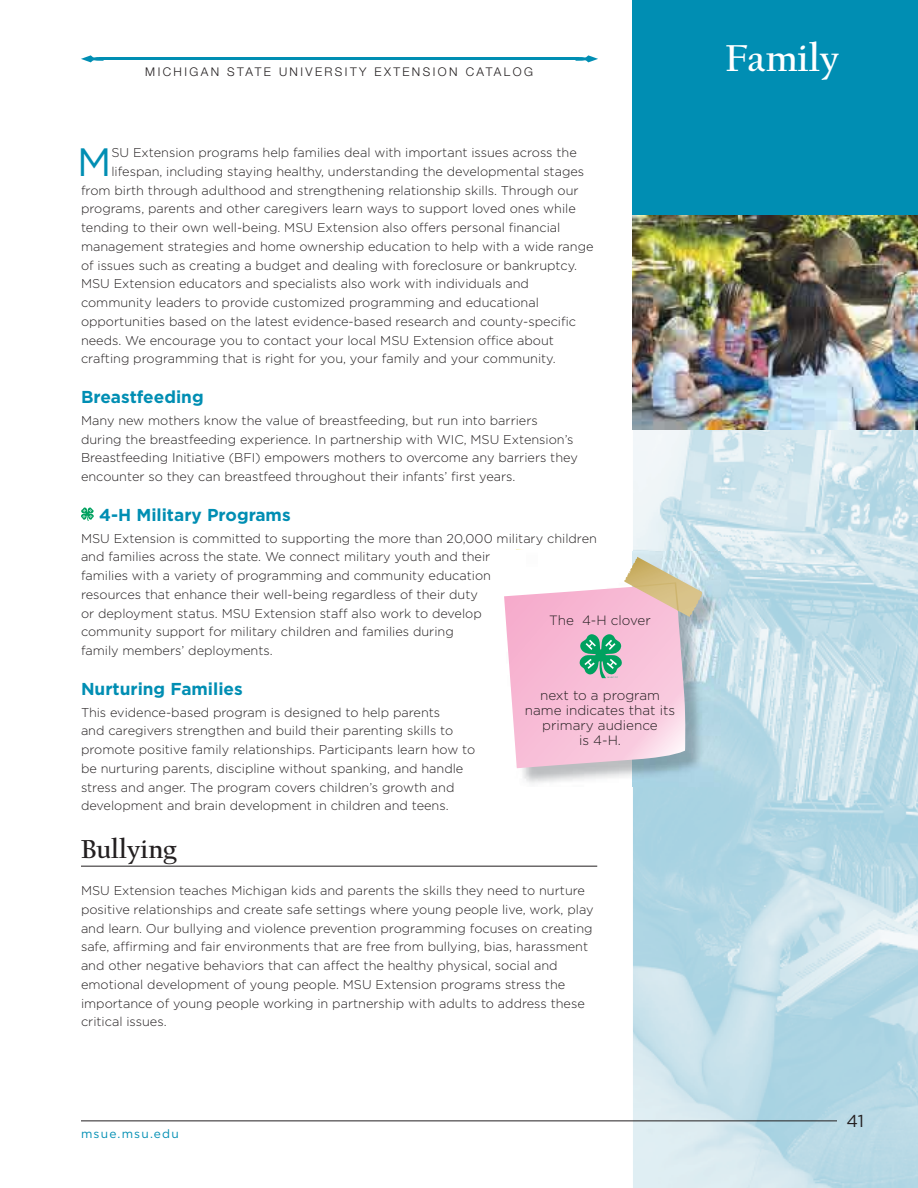
<style>
.page{position:relative;width:918px;height:1188px;background:#fff}
.page>*{position:absolute;margin:0;border:0;box-sizing:border-box;transform-origin:0 0}
.t1{font:39.6px "Gotham";color:#008eb3}
.t2{font:700 39px "Californian FB";color:#fff}
.t3{font:700 27px "Californian FB";color:#231f20}
.t4{font:700 17.25px "Gotham";color:#008eb3}
.t5{font:17.25px "Gotham";color:#231f20}
.t6{font:300 13.5px/15px "Gotham";color:#231f20;text-align:center}
.t7{font:300 12.75px/18.8px "Gotham";color:#231f20}
.t8{font:300 12px "Helvetica Neue";letter-spacing:.2em;color:#231f20}
.t9{font:12px "Gotham";letter-spacing:.1em;color:#008eb3}
</style>
<div class="page">
<svg style="left:575px;top:55px;width:23px;height:7px"></svg>
<svg style="left:81px;top:55px;width:23px;height:7px"></svg>
<hr style="left:99px;top:58px;width:479px;height:2px;background:#008eb3">
<img style="left:633px;top:430px;width:285px;height:758px">
<div style="left:633px;top:0;width:285px;height:217px;background:#008eb3"></div>
<img style="left:633px;top:215px;width:285px;height:215px">
<hr style="left:81px;top:1121px;width:756px;height:1px;background:#231f20">
<svg style="left:81px;top:508px;width:13px;height:13px"></svg>
<img style="left:517px;top:552px;width:203px;height:235px">
<svg style="left:504px;top:557px;width:198px;height:211px;background:#e7c7d3"></svg>
<hr style="left:81px;top:866px;width:516px;height:1px;background:#231f20">
<p class="t8" style="left:145px;top:68px;width:389px">MICHIGAN STATE UNIVERSITY EXTENSION CATALOG</p>
<h1 class="t1" style="left:77px;top:139px;width:36px">M</h1>
<p class="t7" style="left:111px;top:144px;width:467px">SU Extension programs help families deal with important issues across the</p>
<p class="t7" style="left:111px;top:163px;width:474px">lifespan, including staying healthy, understanding the developmental stages</p>
<p class="t7" style="left:81px;top:182px;width:499px">from birth through adulthood and strengthening relationship skills. Through our</p>
<p class="t7" style="left:81px;top:200px;width:496px">programs, parents and other caregivers learn ways to support loved ones while</p>
<p class="t7" style="left:81px;top:219px;width:481px">tending to their own well-being. MSU Extension also offers personal financial</p>
<p class="t7" style="left:81px;top:238px;width:514px">management strategies and home ownership education to help with a wide range</p>
<p class="t7" style="left:81px;top:257px;width:498px">of issues such as creating a budget and dealing with foreclosure or bankruptcy.</p>
<p class="t7" style="left:81px;top:275px;width:449px">MSU Extension educators and specialists also work with individuals and</p>
<p class="t7" style="left:81px;top:294px;width:459px">community leaders to provide customized programming and educational</p>
<p class="t7" style="left:81px;top:313px;width:497px">opportunities based on the latest evidence-based research and county-specific</p>
<p class="t7" style="left:81px;top:332px;width:475px">needs. We encourage you to contact your local MSU Extension office about</p>
<p class="t7" style="left:81px;top:350px;width:476px">crafting programming that is right for you, your family and your community.</p>
<h3 class="t4" style="left:81px;top:391px;width:124px">Breastfeeding</h3>
<p class="t7" style="left:81px;top:412px;width:498px">Many new mothers know the value of breastfeeding, but run into barriers during the breastfeeding experience. In partnership with WIC, MSU Extension’s Breastfeeding Initiative (BFI) empowers mothers to overcome any barriers they encounter so they can breastfeed throughout their infants’ first years.</p>
<h3 class="t4" style="left:99px;top:509px;width:193px">4-H Military Programs</h3>
<p class="t7" style="left:81px;top:530px;width:517px">MSU Extension is committed to supporting the more than 20,000 military children and families across the state. We connect military youth and their<br>families with a variety of programming and community education<br>resources that enhance their well-being regardless of their duty<br>or deployment status. MSU Extension staff also work to develop<br>community support for military children and families during<br>family members’ deployments.</p>
<h3 class="t4" style="left:81px;top:683px;width:163px">Nurturing Families</h3>
<p class="t7" style="left:81px;top:704px;width:396px">This evidence-based program is designed to help parents<br>and caregivers strengthen and build their parenting skills to promote positive family relationships. Participants learn how to be nurturing parents, discipline without spanking, and handle stress and anger. The program covers children’s growth and development and brain development in children and teens.</p>
<h3 class="t3" style="left:81px;top:837px;width:97px">Bullying</h3>
<p class="t7" style="left:81px;top:882px;width:514px">MSU Extension teaches Michigan kids and parents the skills they need to nurture positive relationships and create safe settings where young people live, work, play and learn. Our bullying and violence prevention programming focuses on creating safe, affirming and fair environments that are free from bullying, bias, harassment and other negative behaviors that can affect the healthy physical, social and emotional development of young people. MSU Extension programs stress the importance of young people working in partnership with adults to address these critical issues.</p>
<p class="t6" style="left:549px;top:613px;width:103px">The 4-H clover</p>
<p class="t6" style="left:525px;top:688px;width:152px">next to a program name indicates that its primary audience<br>is 4-H.</p>
<p class="t9" style="left:81px;top:1127px;width:99px">msue.msu.edu</p>
<h2 class="t2" style="left:725px;top:42px;width:115px">Family</h2>
<h3 class="t5" style="left:847px;top:1111px;width:19px">41</h3>
</div>
